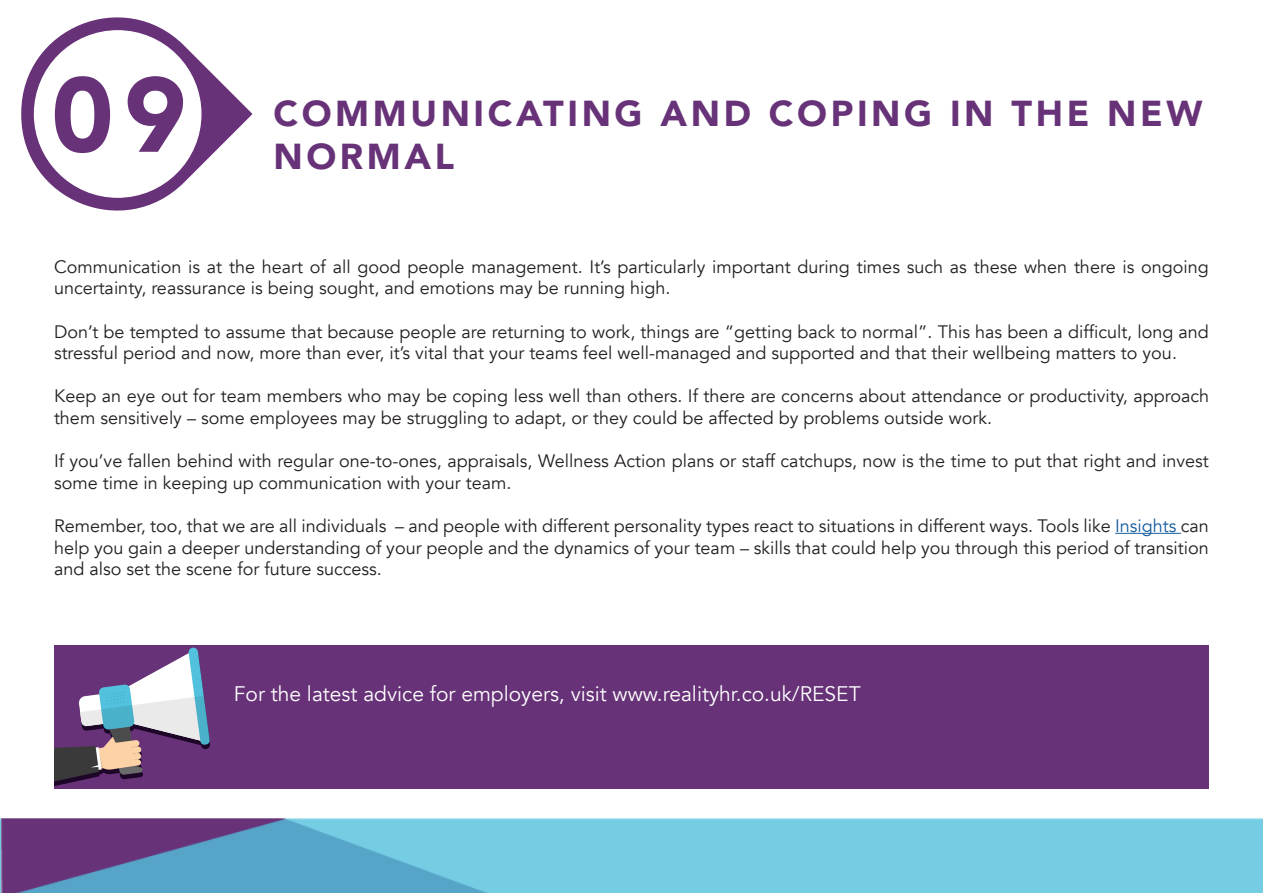
<style>
.page{position:relative;width:1263px;height:893px;background:#fff}
.page>*{position:absolute;margin:0;border:0;box-sizing:border-box;transform-origin:0 0}
.t1{font:900 105px "Avenir";color:#673278}
.t2{font:900 36px "Avenir";letter-spacing:.1em;color:#673278}
.t3{font:21px "Avenir";color:#fff}
.t4{font:18px/21.6px "Avenir";color:#231f20}
.s1{color:#175d9e}
</style>
<div class="page">
<img style="left:0;top:819px;width:1263px;height:74px">
<hr style="left:1115px;top:533px;width:66px;height:1px;background:#175d9e">
<svg style="left:21px;top:17px;width:231px;height:194px"></svg>
<div style="left:34px;top:31px;width:167px;height:166px;background:#fff;border-radius:50%"></div>
<div style="left:54px;top:645px;width:1155px;height:144px;background:#673278"></div>
<svg style="left:54px;top:647px;width:156px;height:139px"></svg>
<h1 class="t1" style="left:51px;top:25px;width:136px">09</h1>
<p class="t2" style="left:273px;top:83px;width:930px">COMMUNICATING AND COPING IN THE NEW</p>
<p class="t2" style="left:273px;top:126px;width:182px">NORMAL</p>
<p class="t4" style="left:54px;top:256px;width:1156px">Communication is at the heart of all good people management. It’s particularly important during times such as these when there is ongoing uncertainty, reassurance is being sought, and emotions may be running high.</p>
<p class="t4" style="left:54px;top:321px;width:1156px">Don’t be tempted to assume that because people are returning to work, things are “getting back to normal”. This has been a difficult, long and stressful period and now, more than ever, it’s vital that your teams feel well-managed and supported and that their wellbeing matters to you.</p>
<p class="t4" style="left:54px;top:386px;width:1156px">Keep an eye out for team members who may be coping less well than others. If there are concerns about attendance or productivity, approach them sensitively – some employees may be struggling to adapt, or they could be affected by problems outside work.</p>
<p class="t4" style="left:54px;top:450px;width:1156px">If you’ve fallen behind with regular one-to-ones, appraisals, Wellness Action plans or staff catchups, now is the time to put that right and invest some time in keeping up communication with your team.</p>
<p class="t4" style="left:54px;top:515px;width:1156px;text-align:justify">Remember, too, that we are all individuals – and people with different personality types react to situations in different ways. Tools like <span class="s1">Insights</span> can help you gain a deeper understanding of your people and the dynamics of your team – skills that could help you through this period of transition and also set the scene for future success.</p>
<p class="t3" style="left:234px;top:682px;width:628px">For the latest advice for employers, visit www.realityhr.co.uk/RESET</p>
</div>
